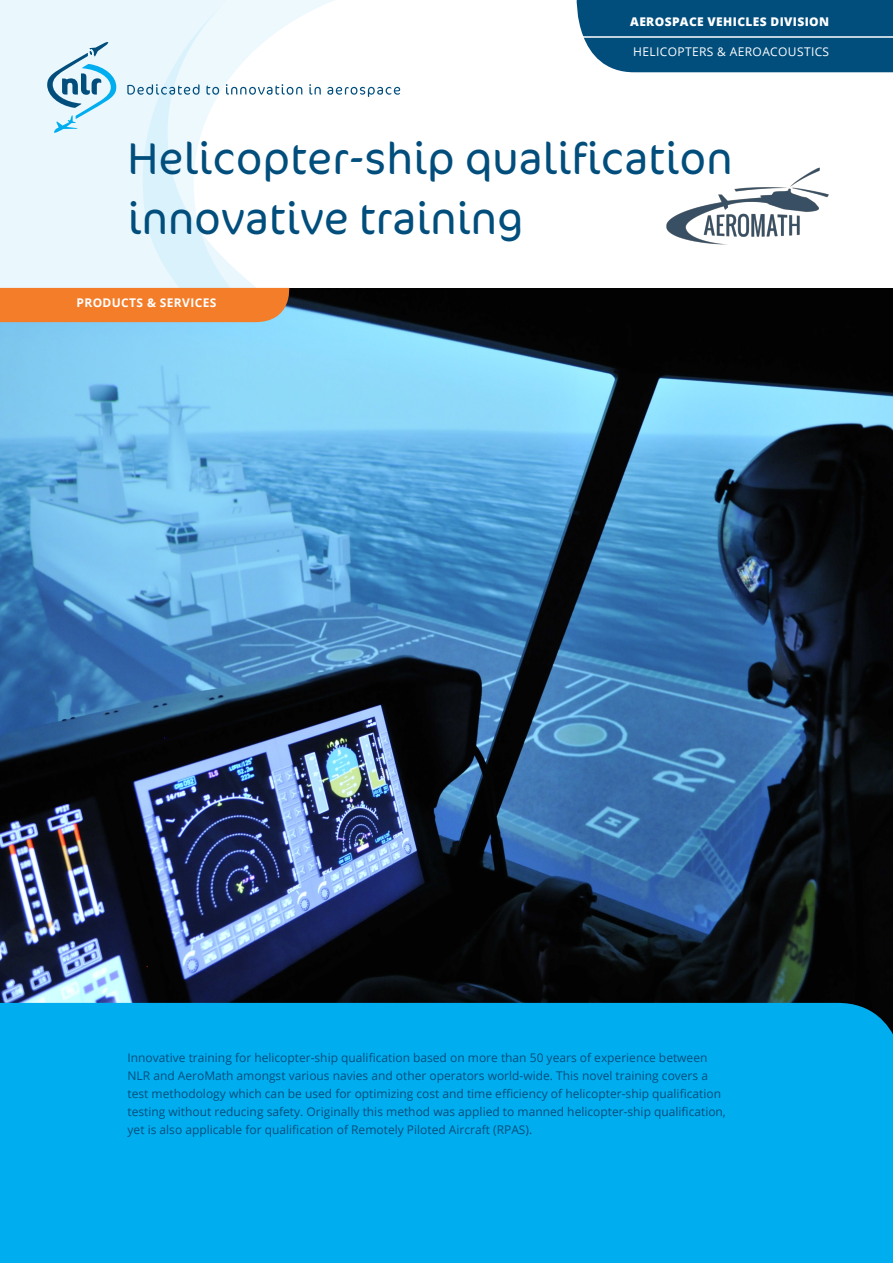
<style>
.page{position:relative;width:893px;height:1263px;background:#fff}
.page>*{position:absolute;margin:0;border:0;box-sizing:border-box;transform-origin:0 0}
.t1{font:300 45px "Cocon OT";color:#014e7d}
.Broodtekst{font:12px "Open Sans";color:#014e7d}
.t2{font:800 12px "Open Sans";letter-spacing:.03em;color:#fff}
.t3{font:12px "Open Sans";letter-spacing:.03em;color:#fff}
.t4{font:700 12px "Open Sans";letter-spacing:.03em;color:#fff}
</style>
<div class="page">
<div style="left:0;top:0;width:142px;height:288px;background:#eaf7fd"></div>
<svg style="left:142px;top:0;width:192px;height:288px"></svg>
<img style="left:0;top:288px;width:893px;height:715px">
<div style="left:0;top:1003px;width:893px;height:260px;background:#00aeef"></div>
<div style="left:0;top:288px;width:292px;height:34px;background:#f47d2a"></div>
<svg style="left:127px;top:84px;width:273px;height:13px"></svg>
<svg style="left:47px;top:42px;width:69px;height:92px;background:#b7d9ea"></svg>
<div style="left:576px;top:0;width:317px;height:72px;background:#014e7d"></div>
<hr style="left:534px;top:36px;width:359px;height:2px;background:#fff">
<img style="left:666px;top:167px;width:163px;height:78px">
<p class="t2" style="left:630px;top:13px;width:200px">AEROSPACE VEHICLES DIVISION</p>
<p class="t3" style="left:633px;top:44px;width:197px">HELICOPTERS &amp; AEROACOUSTICS</p>
<p class="t1" style="left:128px;top:126px;width:606px">Helicopter-ship qualification</p>
<p class="t1" style="left:128px;top:186px;width:397px">innovative training</p>
<p class="t4" style="left:77px;top:294px;width:141px">PRODUCTS &amp; SERVICES</p>
<p class="Broodtekst" style="left:128px;top:1049px;width:581px">Innovative training for helicopter-ship qualification based on more than 50 years of experience between</p>
<p class="Broodtekst" style="left:128px;top:1067px;width:582px">NLR and AeroMath amongst various navies and other operators world-wide. This novel training covers a</p>
<p class="Broodtekst" style="left:128px;top:1085px;width:595px">test methodology which can be used for optimizing cost and time efficiency of helicopter-ship qualification</p>
<p class="Broodtekst" style="left:128px;top:1103px;width:600px">testing without reducing safety. Originally this method was applied to manned helicopter-ship qualification,</p>
<p class="Broodtekst" style="left:128px;top:1121px;width:406px">yet is also applicable for qualification of Remotely Piloted Aircraft (RPAS).</p>
</div>
